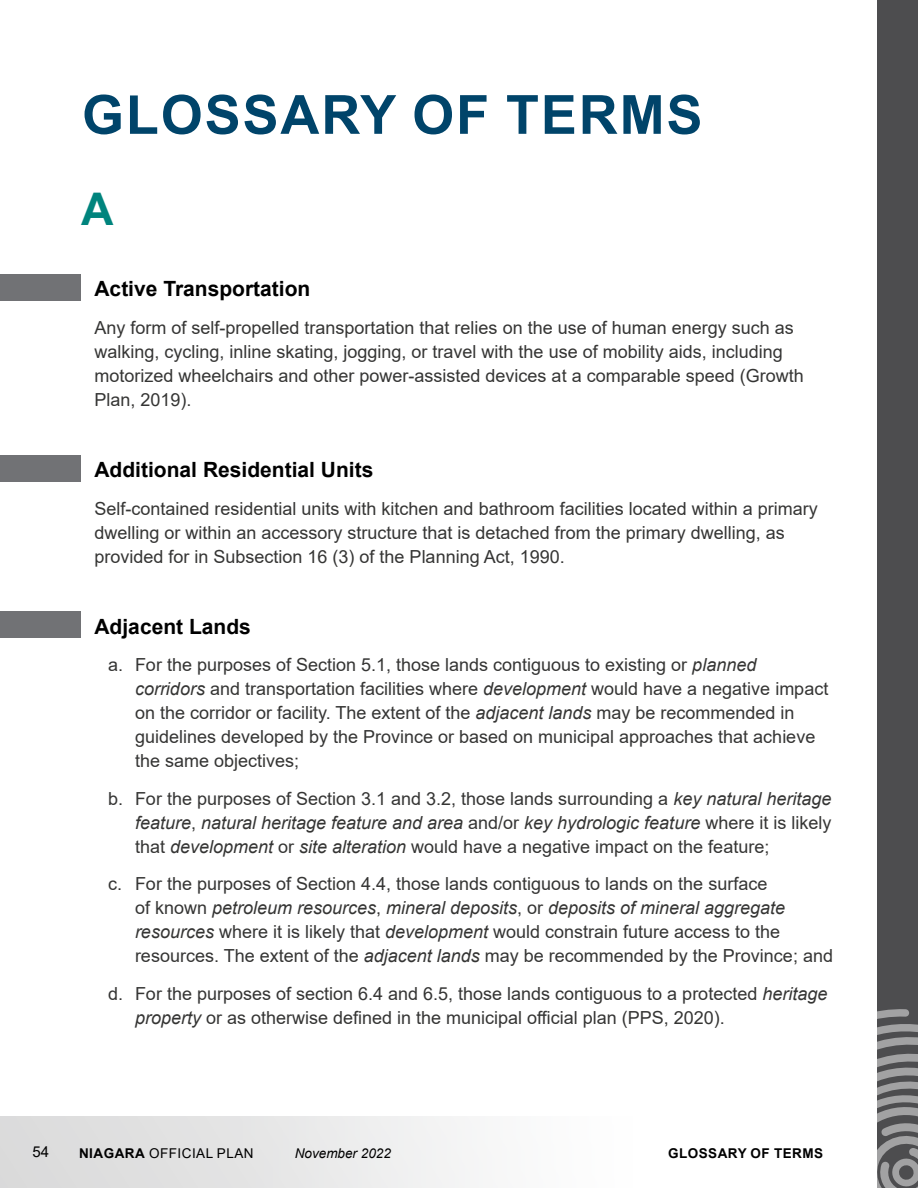
<style>
.page{position:relative;width:918px;height:1188px;background:#fff}
.page>*{position:absolute;margin:0;border:0;box-sizing:border-box;transform-origin:0 0}
.t1{font:700 54px "Arial";letter-spacing:.035em;color:#00446a}
.t2{font:700 45px "Arial";color:#00847d}
.t3{font:700 21px "Arial";color:#000}
.Body_-_cheated_margi{font:18px/24px "Arial";color:#353534}
.t4{font:15px "Arial";color:#000}
.t5{font:13.5px "Arial";letter-spacing:.035em;color:#000}
.t6{font:700 13.5px "Arial";letter-spacing:.035em;color:#000}
.t7{font:italic 13.5px "Arial";color:#000}
.s1{font-style:italic}
.s2{font-weight:700}
</style>
<div class="page">
<div style="left:0;top:1117px;width:878px;height:71px;background:linear-gradient(to right,#dadadb,#fff)"></div>
<div style="left:878px;top:0;width:40px;height:1188px;background:#4d4d4f"></div>
<svg style="left:876px;top:1008px;width:42px;height:180px"></svg>
<div style="left:0;top:274px;width:81px;height:27px;background:#717275"></div>
<div style="left:0;top:455px;width:81px;height:26px;background:#717275"></div>
<div style="left:0;top:612px;width:81px;height:26px;background:#717275"></div>
<h1 class="t1" style="left:82px;top:77px;width:622px">GLOSSARY OF TERMS</h1>
<h2 class="t2" style="left:81px;top:177px;width:34px">A</h2>
<h3 class="t3" style="left:94px;top:274px;width:217px">Active Transportation</h3>
<p class="Body_-_cheated_margi" style="left:94px;top:315px;width:711px">Any form of self-propelled transportation that relies on the use of human energy such as walking, cycling, inline skating, jogging, or travel with the use of mobility aids, including motorized wheelchairs and other power-assisted devices at a comparable speed (Growth Plan, 2019).</p>
<h3 class="t3" style="left:94px;top:455px;width:280px">Additional Residential Units</h3>
<p class="Body_-_cheated_margi" style="left:94px;top:496px;width:725px">Self-contained residential units with kitchen and bathroom facilities located within a primary dwelling or within an accessory structure that is detached from the primary dwelling, as provided for in Subsection 16 (3) of the Planning Act, 1990.</p>
<h3 class="t3" style="left:94px;top:612px;width:158px">Adjacent Lands</h3>
<p class="Body_-_cheated_margi" style="left:135px;top:653px;width:695px;text-indent:-27px">a. For the purposes of Section 5.1, those lands contiguous to existing or <span class="s1">planned corridors</span> and transportation facilities where <span class="s1">development</span> would have a negative impact on the corridor or facility. The extent of the <span class="s1">adjacent lands</span> may be recommended in guidelines developed by the Province or based on municipal approaches that achieve the same objectives;</p>
<p class="Body_-_cheated_margi" style="left:135px;top:786px;width:698px;text-align:justify;text-indent:-27px">b. For the purposes of Section 3.1 and 3.2, those lands surrounding a <span class="s1">key natural heritage feature</span>, <span class="s1">natural heritage feature and area</span> and/or <span class="s1">key hydrologic feature</span> where it is likely that <span class="s1">development</span> or <span class="s1">site alteration</span> would have a negative impact on the feature;</p>
<p class="Body_-_cheated_margi" style="left:135px;top:872px;width:700px;text-indent:-27px">c. For the purposes of Section 4.4, those lands contiguous to lands on the surface<br>of known <span class="s1">petroleum resources</span>, <span class="s1">mineral deposits</span>, or <span class="s1">deposits of mineral aggregate resources</span> where it is likely that <span class="s1">development</span> would constrain future access to the resources. The extent of the <span class="s1">adjacent lands</span> may be recommended by the Province; and</p>
<p class="Body_-_cheated_margi" style="left:135px;top:981px;width:694px;text-indent:-27px">d. For the purposes of section 6.4 and 6.5, those lands contiguous to a protected <span class="s1">heritage property</span> or as otherwise defined in the municipal official plan (PPS, 2020).</p>
<p class="t4" style="left:32px;top:1142px;width:18px">54</p>
<p class="t5" style="left:79px;top:1144px;width:176px"><span class="s2">NIAGARA</span> OFFICIAL PLAN</p>
<p class="t7" style="left:295px;top:1144px;width:98px">November 2022</p>
<p class="t6" style="left:668px;top:1144px;width:157px">GLOSSARY OF TERMS</p>
</div>
